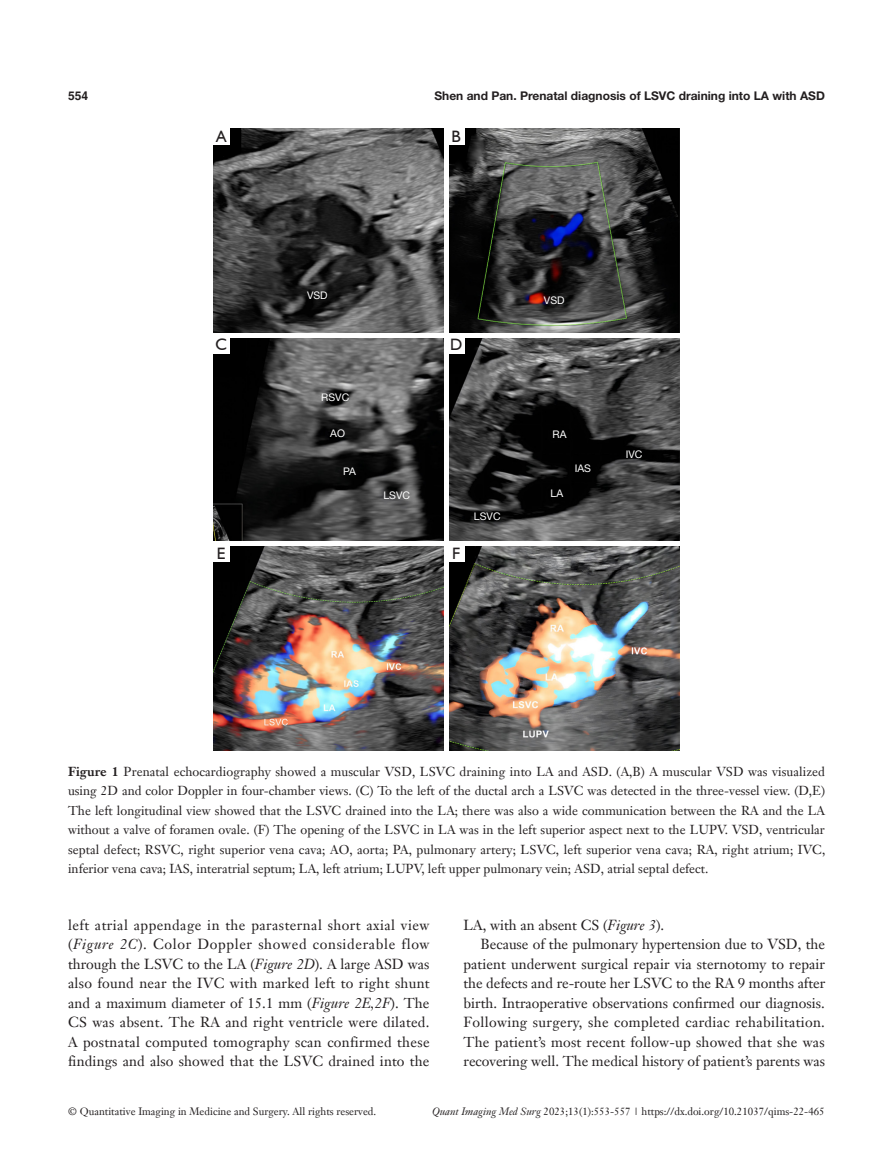
<style>
.page{position:relative;width:893px;height:1170px;background:#fff}
.page>*{position:absolute;margin:0;border:0;box-sizing:border-box;transform-origin:0 0}
.t1{font:16.5px "Humanist 521 BT";color:#231f20}
.t2{font:14.25px/19.5px "Janson Text LT";color:#231f20;text-align:justify}
.t3{font:14.25px "Janson Text LT";letter-spacing:.025em;color:#231f20}
.t4{font:12.75px/19.5px "Janson Text LT";color:#231f20;text-align:justify}
.ZY-Running_title{font:700 12px "Helvetica Neue LT Pro";color:#231f20}
.t5{font:700 12px "Helvetica";color:#231f20}
.ZY-doi{font:10.5px "Janson Text LT";color:#231f20}
.ZY-banquan{font:10.5px "Janson Text LT";color:#231f20}
.t6{font:10.5px "Helvetica Neue LT Pro";color:#fff}
.s1{font-weight:700}
.s2{font-style:italic}
</style>
<div class="page">
<img style="left:213px;top:128px;width:467px;height:622px">
<div style="left:444px;top:128px;width:5px;height:623px;background:#fff"></div>
<hr style="left:213px;top:333px;width:467px;height:4px;background:#fff">
<div style="left:213px;top:541px;width:467px;height:5px;background:#fff"></div>
<div style="left:213px;top:128px;width:17px;height:17px;background:#fff"></div>
<div style="left:448px;top:128px;width:17px;height:17px;background:#fff"></div>
<div style="left:213px;top:336px;width:17px;height:17px;background:#fff"></div>
<div style="left:448px;top:336px;width:17px;height:17px;background:#fff"></div>
<div style="left:213px;top:545px;width:17px;height:17px;background:#fff"></div>
<div style="left:448px;top:545px;width:17px;height:17px;background:#fff"></div>
<p class="t5" style="left:68px;top:88px;width:22px">554</p>
<p class="ZY-Running_title" style="left:434px;top:88px;width:392px">Shen and Pan. Prenatal diagnosis of LSVC draining into LA with ASD</p>
<p class="t1" style="left:216px;top:126px;width:12px">A</p>
<p class="t1" style="left:451px;top:126px;width:11px">B</p>
<p class="t6" style="left:307px;top:288px;width:22px">VSD</p>
<p class="t1" style="left:216px;top:334px;width:13px">C</p>
<p class="t1" style="left:450px;top:334px;width:14px">D</p>
<p class="t6" style="left:321px;top:390px;width:29px">RSVC</p>
<p class="t6" style="left:330px;top:426px;width:16px">AO</p>
<p class="t6" style="left:343px;top:464px;width:14px">PA</p>
<p class="t6" style="left:383px;top:489px;width:28px">LSVC</p>
<p class="t1" style="left:217px;top:543px;width:10px">E</p>
<p class="t1" style="left:452px;top:543px;width:10px">F</p>
<p class="t6" style="left:474px;top:510px;width:28px">LSVC</p>
<p class="t6" style="left:544px;top:294px;width:22px">VSD</p>
<p class="t6" style="left:553px;top:428px;width:15px">RA</p>
<p class="t6" style="left:550px;top:486px;width:14px">LA</p>
<p class="t6" style="left:575px;top:462px;width:18px">IAS</p>
<p class="t6" style="left:626px;top:447px;width:18px">IVC</p>
<p class="t4" style="left:68px;top:761px;width:759px"><span class="s1">Figure 1</span> Prenatal echocardiography showed a muscular VSD, LSVC draining into LA and ASD. (A,B) A muscular VSD was visualized using 2D and color Doppler in four-chamber views. (C) To the left of the ductal arch a LSVC was detected in the three-vessel view. (D,E)<br>The left longitudinal view showed that the LSVC drained into the LA; there was also a wide communication between the RA and the LA without a valve of foramen ovale. (F) The opening of the LSVC in LA was in the left superior aspect next to the LUPV. VSD, ventricular septal defect; RSVC, right superior vena cava; AO, aorta; PA, pulmonary artery; LSVC, left superior vena cava; RA, right atrium; IVC, inferior vena cava; IAS, interatrial septum; LA, left atrium; LUPV, left upper pulmonary vein; ASD, atrial septal defect.</p>
<p class="t2" style="left:68px;top:914px;width:363px">left atrial appendage in the parasternal short axial view (<span class="s2">Figure 2C</span>). Color Doppler showed considerable flow through the LSVC to the LA (<span class="s2">Figure 2D</span>). A large ASD was also found near the IVC with marked left to right shunt and a maximum diameter of 15.1 mm (<span class="s2">Figure 2E,2F</span>). The CS was absent. The RA and right ventricle were dilated.<br>A postnatal computed tomography scan confirmed these findings and also showed that the LSVC drained into the</p>
<p class="t2" style="left:463px;top:914px;width:202px">LA, with an absent CS (<span class="s2">Figure 3</span>).</p>
<p class="t2" style="left:480px;top:934px;width:346px">Because of the pulmonary hypertension due to VSD, the</p>
<p class="t2" style="left:463px;top:953px;width:363px">patient underwent surgical repair via sternotomy to repair</p>
<p class="t2" style="left:463px;top:973px;width:363px">the defects and re-route her LSVC to the RA 9 months after</p>
<p class="t2" style="left:463px;top:992px;width:363px">birth. Intraoperative observations confirmed our diagnosis.</p>
<p class="t3" style="left:463px;top:1013px;width:363px">Following surgery, she completed cardiac rehabilitation.</p>
<p class="t2" style="left:463px;top:1031px;width:363px">The patient’s most recent follow-up showed that she was</p>
<p class="t2" style="left:463px;top:1051px;width:363px">recovering well. The medical history of patient’s parents was</p>
<p class="ZY-banquan" style="left:68px;top:1104px;width:310px">© Quantitative Imaging in Medicine and Surgery. All rights reserved.</p>
<p class="ZY-doi" style="left:432px;top:1104px;width:394px"><span class="s2">Quant Imaging Med Surg</span> 2023;13(1):553-557 | https://dx.doi.org/10.21037/qims-22-465</p>
</div>
